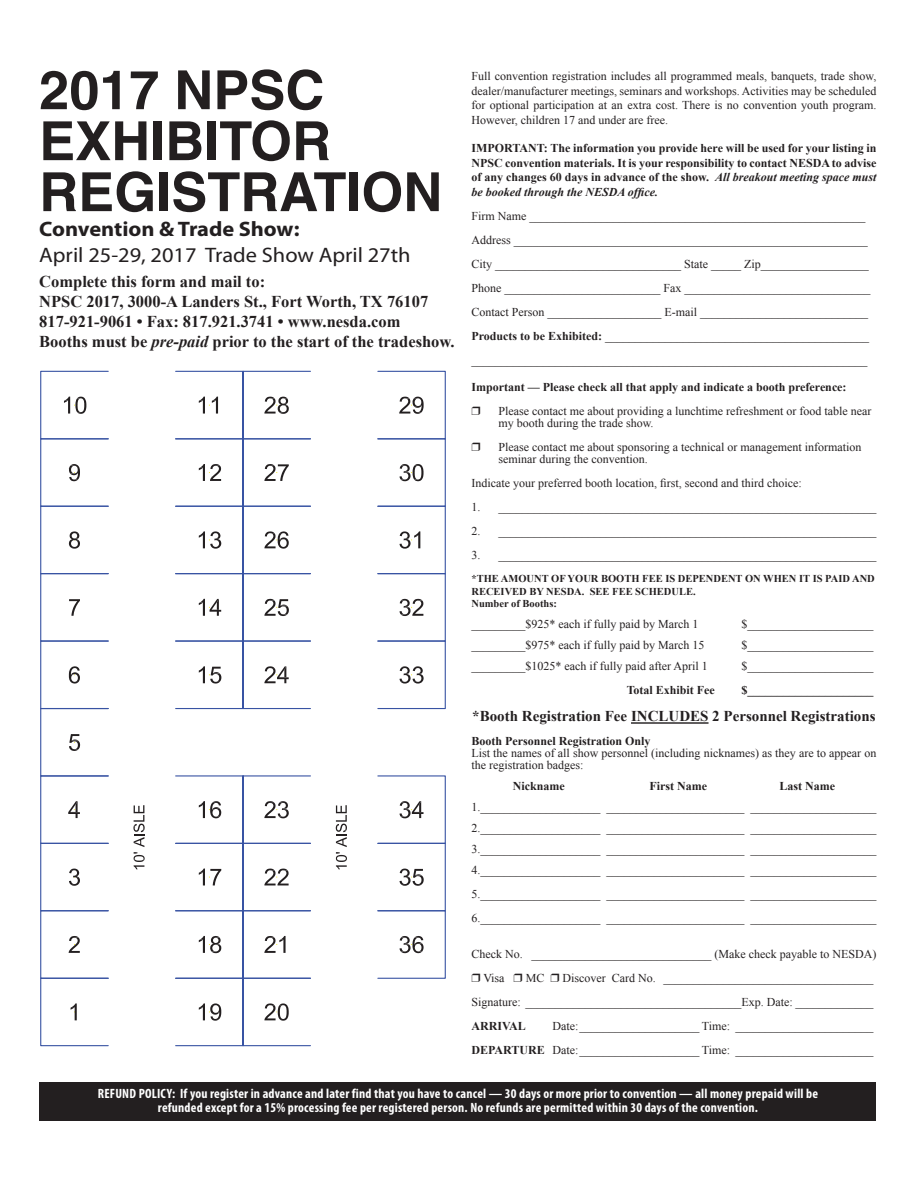
<style>
.page{position:relative;width:918px;height:1188px;background:#fff}
.page>*{position:absolute;margin:0;border:0;box-sizing:border-box;transform-origin:0 0}
.t1{font:700 54px/51px "Helvetica";color:#231f20}
.t2{font:21px "Myriad Pro";color:#231f20;scale:1.07 1}
.t3{font:700 21px "Myriad Pro";color:#231f20;scale:1.07 1}
.t4{font:700 16.5px/19.8px "Times New Roman";color:#231f20}
.t5{font:700 15px "Times New Roman";color:#231f20}
.t6{font:700 condensed 13.5px/13.5px "Myriad Pro";letter-spacing:.015em;color:#fff;text-align:center}
.t7{font:12px/24px "Times New Roman";color:#231f20}
.t8{font:700 12px/14.4px "Times New Roman";color:#231f20;text-align:justify}
.t9{font:700 10.5px/13.5px "Times New Roman";color:#231f20}
.s1{font-style:italic}
.s2{font-weight:700}
</style>
<div class="page">
<hr style="left:631px;top:722px;width:78px;height:2px;background:#231f20">
<div style="left:39px;top:1082px;width:837px;height:39px;background:#231f20"></div>
<hr style="left:525px;top:362px;width:1px;height:92px;background:#231f20">
<hr style="left:527px;top:429px;width:1px;height:202px;background:#69bd45">
<hr style="left:530px;top:429px;width:1px;height:202px;background:#69bd45">
<hr style="left:32px;top:362px;width:426px;height:1px;background:#69bd45">
<hr style="left:32px;top:362px;width:272px;height:1px;background:#231f20">
<hr style="left:526px;top:457px;width:1px;height:174px;background:#231f20">
<svg style="left:133px;top:805px;width:12px;height:64px"></svg>
<div style="left:40px;top:910px;width:69px;height:69px;border:1px solid #3853a3"></div>
<div style="left:377px;top:910px;width:69px;height:69px;border:1px solid #3853a3"></div>
<div style="left:377px;top:843px;width:69px;height:68px;border:1px solid #3853a3"></div>
<div style="left:40px;top:843px;width:69px;height:68px;border:1px solid #3853a3"></div>
<div style="left:377px;top:775px;width:69px;height:69px;border:1px solid #3853a3"></div>
<div style="left:40px;top:775px;width:69px;height:69px;border:1px solid #3853a3"></div>
<div style="left:40px;top:708px;width:69px;height:69px;border:1px solid #3853a3"></div>
<div style="left:377px;top:640px;width:69px;height:69px;border:1px solid #3853a3"></div>
<div style="left:40px;top:640px;width:69px;height:69px;border:1px solid #3853a3"></div>
<div style="left:377px;top:573px;width:69px;height:69px;border:1px solid #3853a3"></div>
<div style="left:40px;top:573px;width:69px;height:69px;border:1px solid #3853a3"></div>
<div style="left:377px;top:506px;width:69px;height:68px;border:1px solid #3853a3"></div>
<div style="left:40px;top:506px;width:69px;height:68px;border:1px solid #3853a3"></div>
<div style="left:377px;top:438px;width:69px;height:69px;border:1px solid #3853a3"></div>
<div style="left:40px;top:438px;width:69px;height:69px;border:1px solid #3853a3"></div>
<div style="left:377px;top:371px;width:69px;height:68px;border:1px solid #3853a3"></div>
<div style="left:40px;top:371px;width:69px;height:68px;border:1px solid #3853a3"></div>
<div style="left:40px;top:978px;width:69px;height:68px;border:1px solid #3853a3"></div>
<svg style="left:336px;top:805px;width:11px;height:64px"></svg>
<svg style="left:71px;top:1003px;width:6px;height:17px"></svg>
<svg style="left:69px;top:936px;width:11px;height:17px"></svg>
<svg style="left:69px;top:869px;width:11px;height:17px"></svg>
<svg style="left:68px;top:801px;width:12px;height:17px"></svg>
<svg style="left:69px;top:734px;width:11px;height:17px"></svg>
<svg style="left:69px;top:666px;width:11px;height:18px"></svg>
<svg style="left:69px;top:599px;width:11px;height:17px"></svg>
<svg style="left:69px;top:531px;width:11px;height:18px"></svg>
<svg style="left:69px;top:464px;width:11px;height:17px"></svg>
<svg style="left:64px;top:397px;width:22px;height:17px"></svg>
<svg style="left:175px;top:775px;width:136px;height:272px"></svg>
<svg style="left:175px;top:370px;width:136px;height:340px"></svg>
<svg style="left:399px;top:397px;width:25px;height:17px"></svg>
<svg style="left:400px;top:464px;width:24px;height:17px"></svg>
<svg style="left:400px;top:531px;width:20px;height:18px"></svg>
<svg style="left:400px;top:599px;width:23px;height:17px"></svg>
<svg style="left:400px;top:666px;width:24px;height:18px"></svg>
<svg style="left:400px;top:801px;width:24px;height:17px"></svg>
<svg style="left:400px;top:869px;width:24px;height:17px"></svg>
<svg style="left:400px;top:936px;width:24px;height:17px"></svg>
<h1 class="t1" style="left:39px;top:64px;width:405px">2017 NPSC<br>EXHIBITOR<br>REGISTRATION</h1>
<h2 class="t3" style="left:39px;top:216px;width:245px">Convention &amp; Trade Show:</h2>
<h2 class="t2" style="left:39px;top:242px;width:349px">April 25-29, 2017 Trade Show April 27th</h2>
<h3 class="t4" style="left:39px;top:272px;width:417px">Complete this form and mail to:<br>NPSC 2017, 3000-A Landers St., Fort Worth, TX 76107<br>817-921-9061 • Fax: 817.921.3741 • www.nesda.com<br>Booths must be <span class="s1">pre-paid</span> prior to the start of the tradeshow.</h3>
<p class="t7" style="left:471px;top:69px;width:407px;line-height:14.4px;text-align:justify">Full convention registration includes all programmed meals, banquets, trade show, dealer/manufacturer meetings, seminars and workshops. Activities may be scheduled for optional participation at an extra cost. There is no convention youth program.<br>However, children 17 and under are free.</p>
<p class="t8" style="left:471px;top:141px;width:407px">IMPORTANT: The information you provide here will be used for your listing in NPSC convention materials. It is your responsibility to contact NESDA to advise of any changes 60 days in advance of the show. <span class="s1">All breakout meeting space must be booked through the NESDA office.</span></p>
<p class="t7" style="left:471px;top:203px;width:400px">Firm Name ________________________________________________________ Address ___________________________________________________________ City _______________________________ State _____ Zip__________________ Phone __________________________ Fax _______________________________ Contact Person ___________________ E-mail ____________________________ <span class="s2">Products to be Exhibited:</span> ____________________________________________ __________________________________________________________________</p>
<p class="t8" style="left:471px;top:379px;width:377px">Important — Please check all that apply and indicate a booth preference:</p>
<p class="t7" style="left:498px;top:404px;width:374px;line-height:12px">Please contact me about providing a lunchtime refreshment or food table near my booth during the trade show.</p>
<p class="t7" style="left:498px;top:440px;width:364px;line-height:12px">Please contact me about sponsoring a technical or management information seminar during the convention.</p>
<p class="t7" style="left:471px;top:470px;width:332px">Indicate your preferred booth location, first, second and third choice:</p>
<p class="t7" style="left:471px;top:494px;width:406px">1. _______________________________________________________________</p>
<p class="t7" style="left:471px;top:518px;width:406px">2. _______________________________________________________________</p>
<p class="t7" style="left:471px;top:542px;width:406px">3. _______________________________________________________________</p>
<p class="t9" style="left:471px;top:571px;width:405px">*THE AMOUNT OF YOUR BOOTH FEE IS DEPENDENT ON WHEN IT IS PAID AND<br>RECEIVED BY NESDA. SEE FEE SCHEDULE.</p>
<p class="t9" style="left:471px;top:597px;width:87px">Number of Booths:</p>
<p class="t7" style="left:471px;top:612px;width:228px">_________$925* each if fully paid by March 1</p>
<p class="t7" style="left:741px;top:612px;width:133px">$_____________________</p>
<p class="t7" style="left:471px;top:633px;width:234px">_________$975* each if fully paid by March 15</p>
<p class="t7" style="left:741px;top:633px;width:133px">$_____________________</p>
<p class="t7" style="left:471px;top:654px;width:238px">_________$1025* each if fully paid after April 1</p>
<p class="t7" style="left:741px;top:654px;width:133px">$_____________________</p>
<p class="t8" style="left:627px;top:683px;width:90px">Total Exhibit Fee</p>
<p class="t8" style="left:741px;top:683px;width:133px">$_____________________</p>
<p class="t5" style="left:472px;top:706px;width:405px">*Booth Registration Fee INCLUDES 2 Personnel Registrations</p>
<p class="t8" style="left:471px;top:734px;width:181px">Booth Personnel Registration Only</p>
<p class="t7" style="left:471px;top:747px;width:406px;line-height:12px">List the names of all show personnel (including nicknames) as they are to appear on the registration badges:</p>
<p class="t8" style="left:513px;top:779px;width:53px">Nickname</p>
<p class="t8" style="left:650px;top:779px;width:59px">First Name</p>
<p class="t8" style="left:780px;top:779px;width:57px">Last Name</p>
<p class="t7" style="left:471px;top:797px;width:406px;line-height:21px;text-align:justify">1.____________________ _______________________ _____________________ 2.____________________ _______________________ _____________________ 3.____________________ _______________________ _____________________ 4.____________________ _______________________ _____________________</p>
<p class="t7" style="left:471px;top:882px;width:406px">5.____________________ _______________________ _____________________<br>6.____________________ _______________________ _____________________</p>
<p class="t7" style="left:483px;top:942px;width:395px;text-indent:-12px">Check No. ______________________________ (Make check payable to NESDA)<br>Visa</p>
<p class="t7" style="left:471px;top:966px;width:404px;text-align:right">Discover Card No. ___________________________________<br>Signature: ____________________________________Exp. Date: _____________</p>
<p class="t8" style="left:471px;top:1019px;width:56px">ARRIVAL</p>
<p class="t7" style="left:526px;top:966px;width:20px">MC</p>
<p class="t7" style="left:471px;top:1014px;width:404px;text-align:right">Date:____________________ Time: _______________________<br><span class="s2">DEPARTURE</span> Date:____________________ Time: _______________________</p>
<p class="t6" style="left:98px;top:1087px;width:722px">REFUND POLICY: If you register in advance and later find that you have to cancel — 30 days or more prior to convention — all money prepaid will be refunded except for a 15% processing fee per registered person. No refunds are permitted within 30 days of the convention.</p>
</div>
